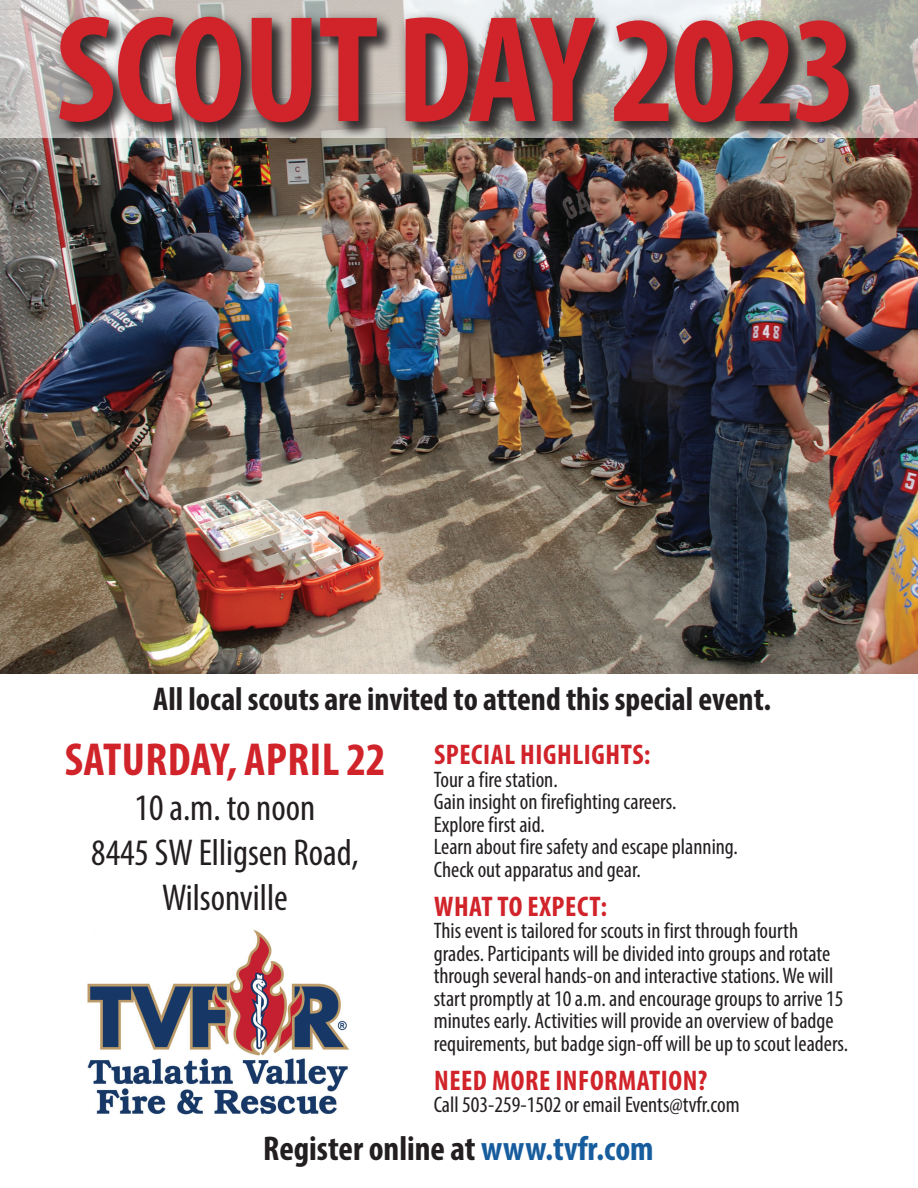
<style>
.page{position:relative;width:918px;height:1188px;background:#fff}
.page>*{position:absolute;margin:0;border:0;box-sizing:border-box;transform-origin:0 0}
.t1{font:700 condensed 153px "Myriad Pro";letter-spacing:-.025em;color:#d1232a}
.t2{font:700 condensed 46.5px "Myriad Pro";letter-spacing:.01em;color:#d1232a}
.t3{font:condensed 37.5px/45px "Myriad Pro";color:#231f20;text-align:center}
.t4{font:700 condensed 34.5px "Myriad Pro";color:#231f20}
.t5{font:700 condensed 33px "Myriad Pro";color:#231f20}
.t6{font:700 condensed 28.5px "Myriad Pro";letter-spacing:.02em;color:#d1232a}
.t7{font:condensed 22.5px/22.5px "Myriad Pro";color:#231f20}
.s1{color:#175d9e}
</style>
<div class="page">
<img style="left:0;top:138px;width:918px;height:536px">
<img style="left:87px;top:929px;width:262px;height:186px">
<svg style="left:0;top:0;width:918px;height:138px;background:#c4c0bc"></svg>
<div style="left:51px;top:8px;width:815px;height:131px;background:#231f20;opacity:.75"></div>
<h1 class="t1" style="left:56px;top:-26px;width:803px">SCOUT DAY 2023</h1>
<h3 class="t5" style="left:153px;top:678px;width:619px">All local scouts are invited to attend this special event.</h3>
<h2 class="t2" style="left:65px;top:730px;width:322px">SATURDAY, APRIL 22</h2>
<h3 class="t3" style="left:91px;top:785px;width:269px">10 a.m. to noon<br>8445 SW Elligsen Road,<br>Wilsonville</h3>
<p class="t6" style="left:434px;top:737px;width:218px">SPECIAL HIGHLIGHTS:</p>
<p class="t7" style="left:434px;top:768px;width:305px">Tour a fire station.<br>Gain insight on firefighting careers.<br>Explore first aid.<br>Learn about fire safety and escape planning.<br>Check out apparatus and gear.</p>
<p class="t6" style="left:434px;top:888px;width:175px">WHAT TO EXPECT:</p>
<p class="t7" style="left:434px;top:919px;width:416px">This event is tailored for scouts in first through fourth grades. Participants will be divided into groups and rotate through several hands-on and interactive stations. We will start promptly at 10 a.m. and encourage groups to arrive 15 minutes early. Activities will provide an overview of badge requirements, but badge sign-off will be up to scout leaders.</p>
<p class="t6" style="left:434px;top:1062px;width:275px">NEED MORE INFORMATION?</p>
<p class="t7" style="left:434px;top:1093px;width:307px">Call 503-259-1502 or email Events@tvfr.com</p>
<h3 class="t4" style="left:263px;top:1127px;width:392px">Register online at <span class="s1">www.tvfr.com</span></h3>
</div>
